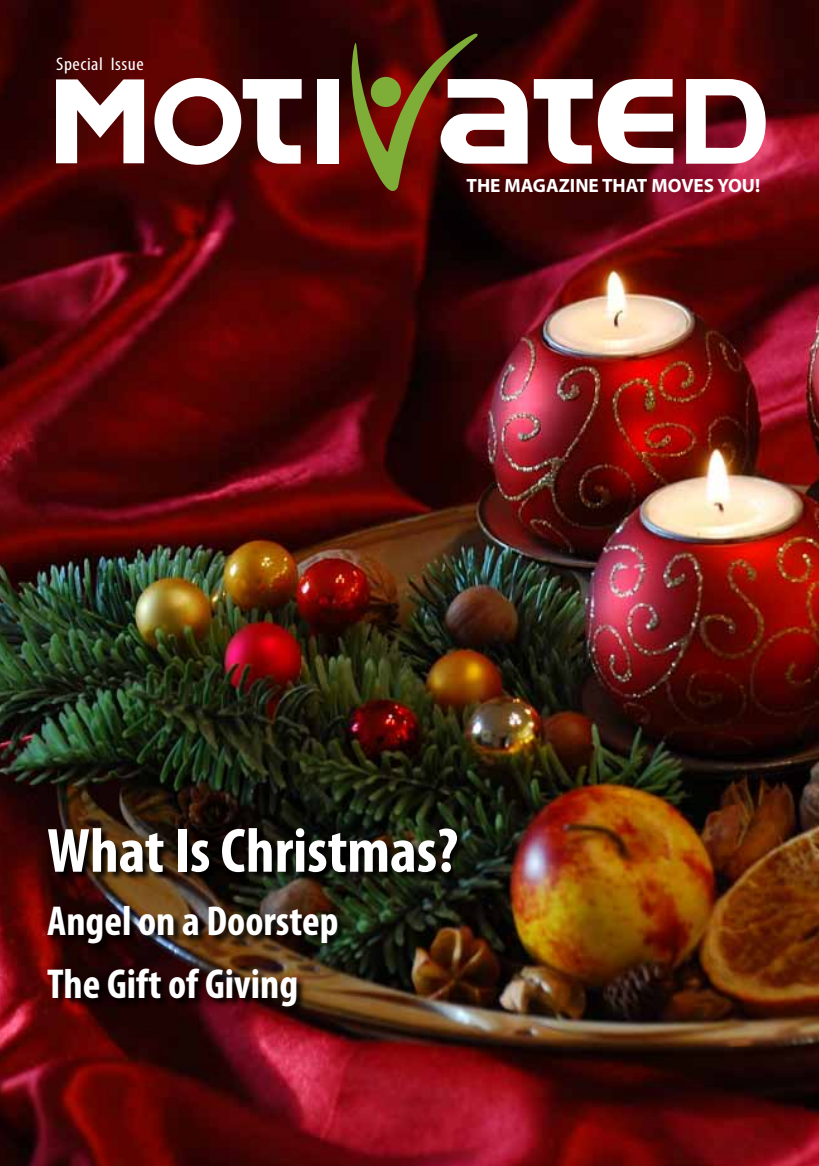
<style>
.page{position:relative;width:819px;height:1166px;background:#fff}
.page>*{position:absolute;margin:0;border:0;box-sizing:border-box;transform-origin:0 0}
.t1{font:700 condensed 63px "Myriad Pro";color:#fff}
.t2{font:700 condensed 42px/63px "Myriad Pro";color:#fff}
.t3{font:700 19.25px "Myriad Pro";color:#fff}
.t4{font:condensed 18.38px "Myriad Pro";letter-spacing:.025em;color:#fff;scale:1.1 1}
</style>
<div class="page">
<img style="left:0;top:0;width:819px;height:1166px">
<div style="left:47px;top:827px;width:420px;height:189px;background:#000;opacity:.97"></div>
<svg style="left:56px;top:79px;width:88px;height:84px"></svg>
<div style="left:317px;top:79px;width:22px;height:85px;background:#fff"></div>
<svg style="left:686px;top:79px;width:79px;height:85px"></svg>
<svg style="left:533px;top:79px;width:140px;height:85px"></svg>
<svg style="left:351px;top:33px;width:176px;height:163px"></svg>
<svg style="left:154px;top:78px;width:147px;height:87px"></svg>
<p class="t4" style="left:56px;top:53px;width:81px">Special Issue</p>
<p class="t3" style="left:466px;top:173px;width:295px">THE MAGAZINE THAT MOVES YOU!</p>
<h1 class="t1" style="left:47px;top:811px;width:412px">What Is Christmas?</h1>
<p class="t2" style="left:47px;top:888px;width:293px">Angel on a Doorstep<br>The Gift of Giving</p>
</div>
